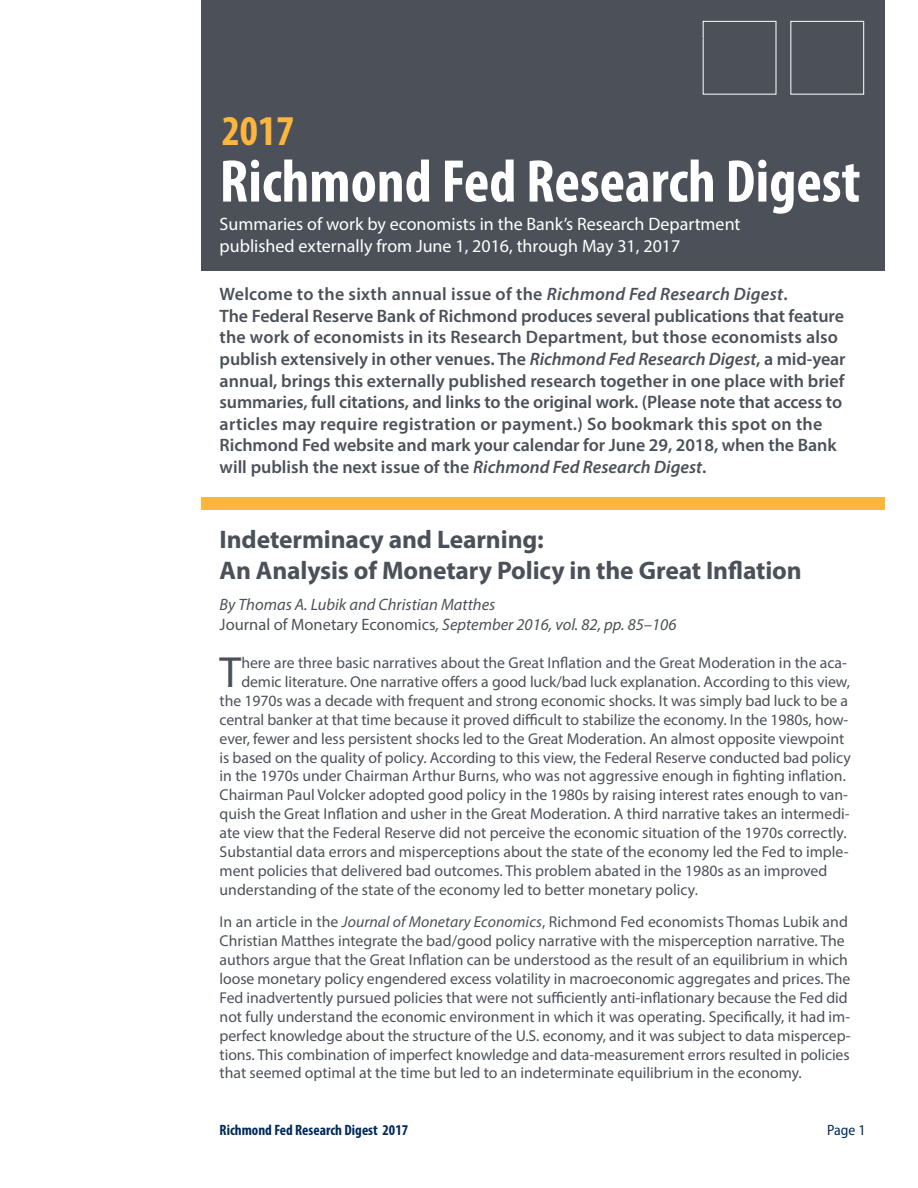
<style>
.page{position:relative;width:918px;height:1188px;background:#fff}
.page>*{position:absolute;margin:0;border:0;box-sizing:border-box;transform-origin:0 0}
.t1{font:700 condensed 60.75px "Myriad Pro";color:#fff}
.t2{font:43.8px "Myriad Pro";color:#4c5159}
.t3{font:700 condensed 42.6px "Myriad Pro";color:#fcb53d}
.t4{font:700 25.5px/30.6px "Myriad Pro";letter-spacing:-.005em;color:#4c5159}
.t5{font:600 18px/21.6px "Myriad Pro";color:#4c5159}
.t6{font:18px/21.6px "Myriad Pro";color:#fff}
.t7{font:italic 16.5px/19.8px "Myriad Pro";color:#4c5159}
.t8{font:15.75px/18.9px "Myriad Pro";letter-spacing:-.005em;color:#4c5159}
.t9{font:700 condensed 15px "Myriad Pro";color:#002a5a}
.t10{font:semi-condensed 15px "Myriad Pro";color:#002a5a}
.s1{font-style:italic}
.s2{font-style:normal}
</style>
<div class="page">
<div style="left:202px;top:0;width:683px;height:271px;background:#4c5159"></div>
<div style="left:202px;top:497px;width:683px;height:12px;background:#fcb53d"></div>
<svg style="left:814px;top:20px;width:51px;height:20px"></svg>
<div style="left:791px;top:21px;width:73px;height:73px;border:1px solid #fff"></div>
<svg style="left:702px;top:20px;width:2px;height:20px"></svg>
<h3 class="t3" style="left:222px;top:105px;width:74px">2017</h3>
<h1 class="t1" style="left:220px;top:143px;width:642px">Richmond Fed Research Digest</h1>
<p class="t6" style="left:220px;top:213px;width:522px">Summaries of work by economists in the Bank’s Research Department published externally from June 1, 2016, through May 31, 2017</p>
<p class="t5" style="left:220px;top:283px;width:628px">Welcome to the sixth annual issue of the <span class="s1">Richmond Fed Research Digest</span>.<br>The Federal Reserve Bank of Richmond produces several publications that feature the work of economists in its Research Department, but those economists also publish extensively in other venues. The <span class="s1">Richmond Fed Research Digest</span>, a mid-year annual, brings this externally published research together in one place with brief summaries, full citations, and links to the original work. (Please note that access to articles may require registration or payment.) So bookmark this spot on the Richmond Fed website and mark your calendar for June 29, 2018, when the Bank will publish the next issue of the <span class="s1">Richmond Fed Research Digest</span>.</p>
<h3 class="t4" style="left:220px;top:524px;width:584px">Indeterminacy and Learning:<br>An Analysis of Monetary Policy in the Great Inflation</h3>
<p class="t7" style="left:220px;top:595px;width:458px">By Thomas A. Lubik and Christian Matthes<br><span class="s2">Journal of Monetary Economics</span>, September 2016, vol. 82, pp. 85–106</p>
<h2 class="t2" style="left:220px;top:645px;width:23px">T</h2>
<p class="t8" style="left:241px;top:653px;width:607px">here are three basic narratives about the Great Inflation and the Great Moderation in the aca-</p>
<p class="t8" style="left:241px;top:672px;width:610px">demic literature. One narrative offers a good luck/bad luck explanation. According to this view,</p>
<p class="t8" style="left:220px;top:691px;width:630px">the 1970s was a decade with frequent and strong economic shocks. It was simply bad luck to be a</p>
<p class="t8" style="left:220px;top:710px;width:630px">central banker at that time because it proved difficult to stabilize the economy. In the 1980s, how-</p>
<p class="t8" style="left:220px;top:729px;width:626px">ever, fewer and less persistent shocks led to the Great Moderation. An almost opposite viewpoint</p>
<p class="t8" style="left:220px;top:748px;width:633px">is based on the quality of policy. According to this view, the Federal Reserve conducted bad policy</p>
<p class="t8" style="left:220px;top:766px;width:628px">in the 1970s under Chairman Arthur Burns, who was not aggressive enough in fighting inflation.</p>
<p class="t8" style="left:220px;top:785px;width:630px">Chairman Paul Volcker adopted good policy in the 1980s by raising interest rates enough to van-</p>
<p class="t8" style="left:220px;top:804px;width:632px">quish the Great Inflation and usher in the Great Moderation. A third narrative takes an intermedi-</p>
<p class="t8" style="left:220px;top:823px;width:629px">ate view that the Federal Reserve did not perceive the economic situation of the 1970s correctly.</p>
<p class="t8" style="left:220px;top:842px;width:631px">Substantial data errors and misperceptions about the state of the economy led the Fed to imple-</p>
<p class="t8" style="left:220px;top:861px;width:609px">ment policies that delivered bad outcomes. This problem abated in the 1980s as an improved</p>
<p class="t8" style="left:220px;top:880px;width:480px">understanding of the state of the economy led to better monetary policy.</p>
<p class="t8" style="left:220px;top:912px;width:633px">In an article in the <span class="s1">Journal of Monetary Economics</span>, Richmond Fed economists Thomas Lubik and Christian Matthes integrate the bad/good policy narrative with the misperception narrative. The authors argue that the Great Inflation can be understood as the result of an equilibrium in which loose monetary policy engendered excess volatility in macroeconomic aggregates and prices. The Fed inadvertently pursued policies that were not sufficiently anti-inflationary because the Fed did not fully understand the economic environment in which it was operating. Specifically, it had im&shy;perfect knowledge about the structure of the U.S. economy, and it was subject to data mispercep&shy;tions. This combination of imperfect knowledge and data-measurement errors resulted in policies that seemed optimal at the time but led to an indeterminate equilibrium in the economy.</p>
<p class="t9" style="left:220px;top:1121px;width:190px">Richmond Fed Research Digest 2017</p>
<p class="t10" style="left:827px;top:1121px;width:40px">Page 1</p>
</div>
